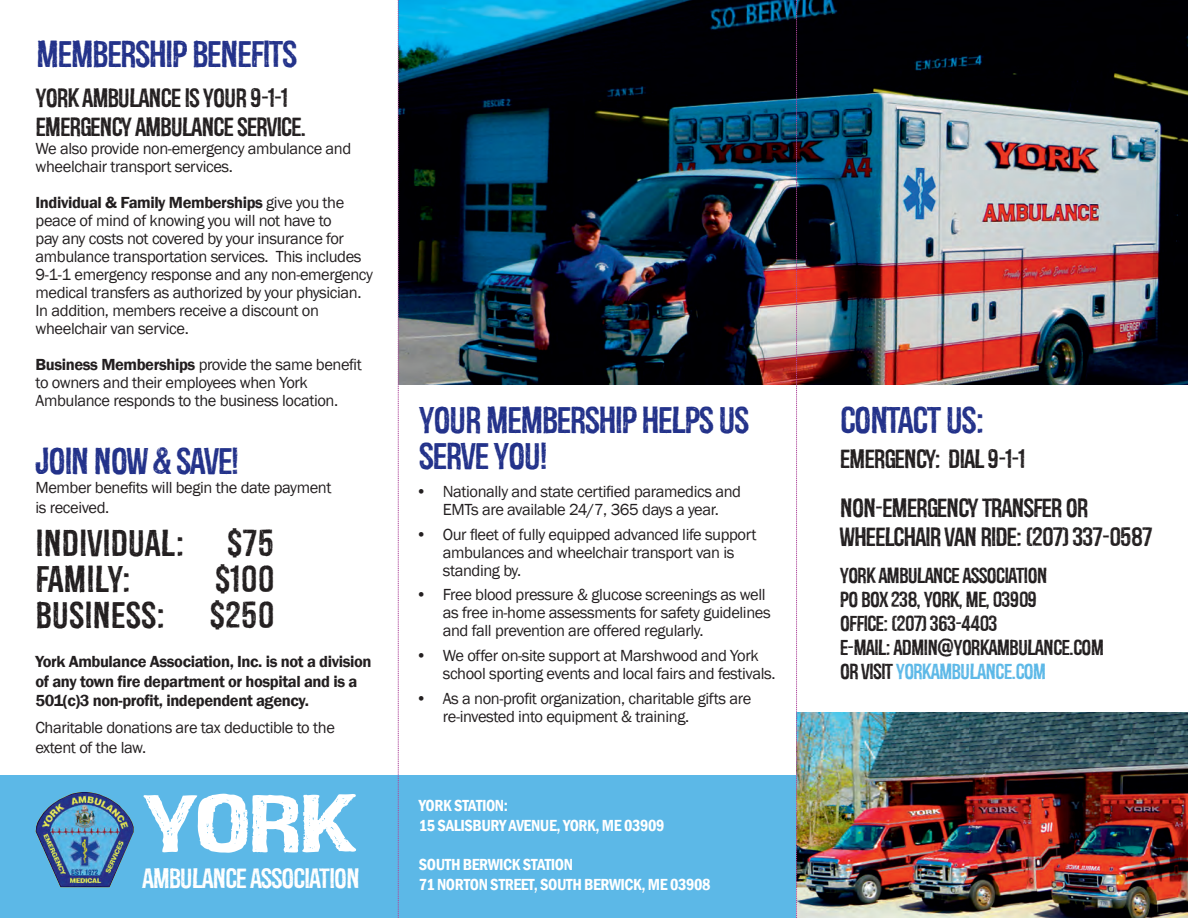
<style>
.page{position:relative;width:1188px;height:918px;background:#fff}
.page>*{position:absolute;margin:0;border:0;box-sizing:border-box;transform-origin:0 0}
.t1{font:78px "Redgar";color:#fff;scale:1.75 1}
.t2{font:36px/36px "Redgar";letter-spacing:-.04em;color:#23328a;scale:1.07 1}
.t3{font:36px "Redgar";color:#231f20;scale:1.07 1}
.t4{font:27px "Redgar";letter-spacing:-.04em;color:#fff;scale:1.07 1}
.t5{font:25.5px/28.5px "Redgar";letter-spacing:-.04em;color:#231f20;scale:1.07 1}
.t6{font:21px "Redgar";letter-spacing:-.04em;color:#231f20;scale:1.07 1}
.t7{font:21px "Redgar";letter-spacing:-.04em;color:#5cb8e7;scale:1.07 1}
.t8{font:16.5px/18px "Franklin Gothic";letter-spacing:-.025em;color:#231f20}
.t9{font:600 16.5px/19.8px "Franklin Gothic";letter-spacing:-.025em;color:#231f20}
.t10{font:600 condensed 16.5px "Franklin Gothic";letter-spacing:-.025em;color:#fff}
.s1{font-weight:600}
.s2{color:#231f20}
</style>
<div class="page">
<div style="left:0;top:775px;width:797px;height:143px;background:#5cb8e7"></div>
<img style="left:797px;top:713px;width:391px;height:205px">
<img style="left:399px;top:0;width:789px;height:384px">
<img style="left:36px;top:792px;width:98px;height:95px">
<svg style="left:398px;top:0;width:1px;height:918px"></svg>
<svg style="left:796px;top:0;width:1px;height:918px"></svg>
<p class="t2" style="left:36px;top:37px;width:245px">MEMBERSHIP BENEFITS</p>
<p class="t5" style="left:36px;top:84px;width:254px">YORK AMBULANCE IS YOUR 9-1-1<br>EMERGENCY AMBULANCE SERVICE.</p>
<p class="t8" style="left:36px;top:140px;width:317px">We also provide non-emergency ambulance and wheelchair transport services.</p>
<p class="t8" style="left:36px;top:194px;width:339px"><span class="s1">Individual &amp; Family Memberships</span> give you the peace of mind of knowing you will not have to<br>pay any costs not covered by your insurance for ambulance transportation services. This includes 9-1-1 emergency response and any non-emergency medical transfers as authorized by your physician.<br>In addition, members receive a discount on wheelchair van service.</p>
<p class="t8" style="left:36px;top:356px;width:328px"><span class="s1">Business Memberships</span> provide the same benefit</p>
<p class="t8" style="left:36px;top:374px;width:304px">to owners and their employees when York<br>Ambulance responds to the business location.</p>
<p class="t2" style="left:35px;top:443px;width:192px">JOIN NOW &amp; SAVE!</p>
<p class="t8" style="left:35px;top:478px;width:298px;line-height:19.8px">Member benefits will begin the date payment is received.</p>
<p class="t3" style="left:35px;top:522px;width:225px">INDIVIDUAL: $75</p>
<p class="t3" style="left:35px;top:558px;width:91px">FAMILY:</p>
<p class="t3" style="left:215px;top:558px;width:57px">$100</p>
<p class="t3" style="left:35px;top:594px;width:225px">BUSINESS: $250</p>
<p class="t9" style="left:35px;top:652px;width:338px">York Ambulance Association, Inc. is not a division of any town fire department or hospital and is a<br>501(c)3 non-profit, independent agency.</p>
<p class="t8" style="left:35px;top:718px;width:301px;line-height:19.8px">Charitable donations are tax deductible to the extent of the law.</p>
<p class="t1" style="left:142px;top:779px;width:124px">YORK</p>
<p class="t4" style="left:142px;top:862px;width:205px">AMBULANCE ASSOCIATION</p>
<p class="t2" style="left:419px;top:402px;width:310px">YOUR MEMBERSHIP HELPS US<br>SERVE YOU!</p>
<p class="t8" style="left:416px;top:483px;width:327px;text-align:center">• Nationally and state certified paramedics and<br>EMTs are available 24/7, 365 days a year.</p>
<p class="t8" style="left:443px;top:526px;width:315px;text-indent:-27px">• Our fleet of fully equipped advanced life support ambulances and wheelchair transport van is standing by.</p>
<p class="t8" style="left:443px;top:586px;width:329px;text-indent:-27px">• Free blood pressure &amp; glucose screenings as well as free in-home assessments for safety guidelines and fall prevention are offered regularly.</p>
<p class="t8" style="left:443px;top:647px;width:334px;text-indent:-27px">• We offer on-site support at Marshwood and York school sporting events and local fairs and festivals.</p>
<p class="t8" style="left:443px;top:690px;width:310px;text-indent:-27px">• As a non-profit organization, charitable gifts are re-invested into equipment &amp; training.</p>
<p class="t10" style="left:419px;top:794px;width:91px">YORK STATION:</p>
<p class="t10" style="left:419px;top:814px;width:247px">15 SALISBURY AVENUE, YORK, ME 03909</p>
<p class="t10" style="left:419px;top:854px;width:156px">SOUTH BERWICK STATION</p>
<p class="t10" style="left:419px;top:874px;width:293px">71 NORTON STREET, SOUTH BERWICK, ME 03908</p>
<p class="t2" style="left:840px;top:402px;width:137px">CONTACT US:</p>
<p class="t5" style="left:840px;top:445px;width:175px">EMERGENCY: DIAL 9-1-1</p>
<p class="t5" style="left:840px;top:494px;width:294px">NON-EMERGENCY TRANSFER OR<br>WHEELCHAIR VAN RIDE: (207) 337-0587</p>
<p class="t6" style="left:840px;top:563px;width:196px">YORK AMBULANCE ASSOCIATION</p>
<p class="t6" style="left:840px;top:587px;width:186px">PO BOX 238, YORK, ME, 03909</p>
<p class="t6" style="left:840px;top:611px;width:149px">OFFICE: (207) 363-4403</p>
<p class="t6" style="left:840px;top:635px;width:248px">E-MAIL: ADMIN@YORKAMBULANCE.COM</p>
<p class="t7" style="left:840px;top:659px;width:194px"><span class="s2">OR VISIT</span> YORKAMBULANCE.COM</p>
</div>
